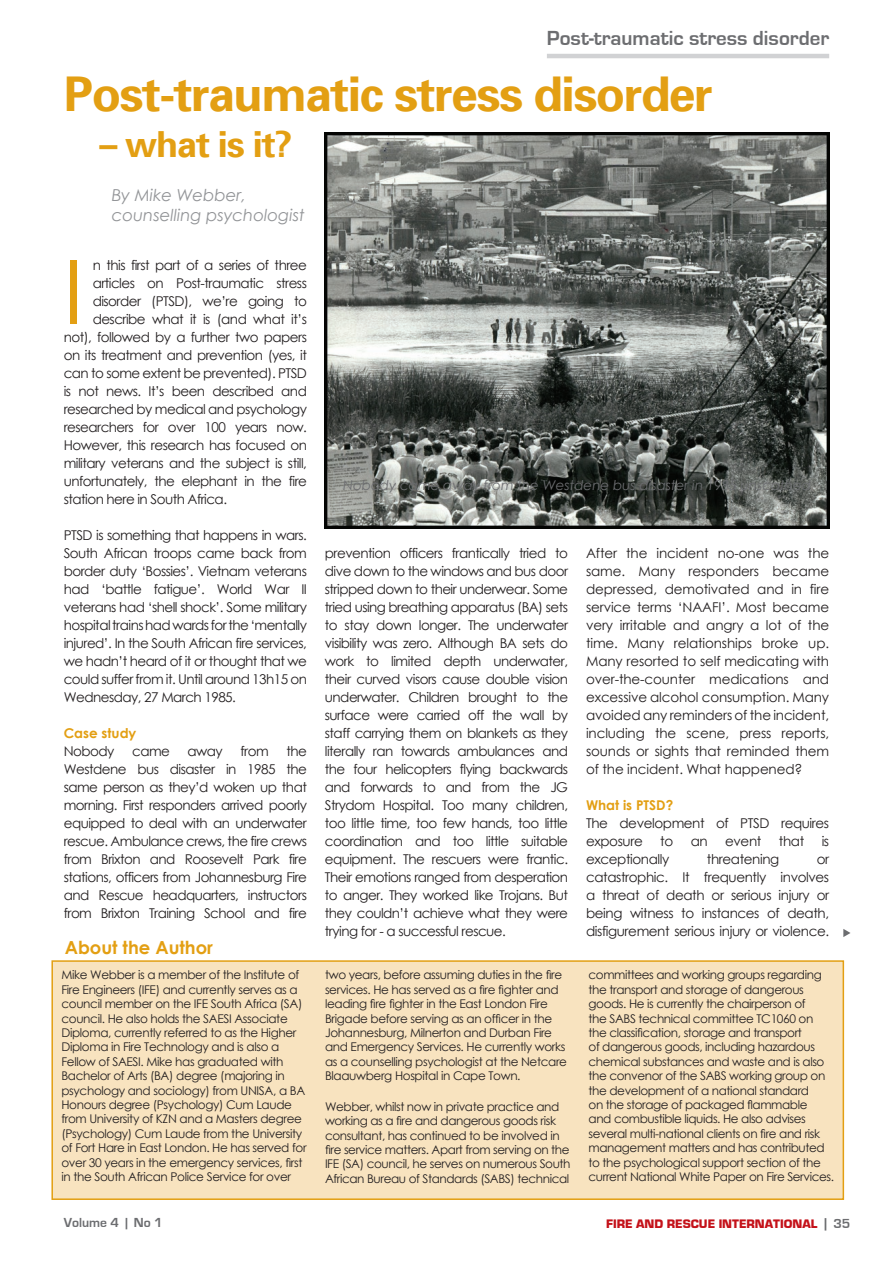
<style>
.page{position:relative;width:893px;height:1263px;background:#fff}
.page>*{position:absolute;margin:0;border:0;box-sizing:border-box;transform-origin:0 0}
.t1{font:88.65px "Century Gothic";color:#e39f13}
.t2{font:700 48px "Univers 65";letter-spacing:-.03em;color:#e39f13}
.t3{font:700 36px "Univers 65";letter-spacing:-.03em;color:#e39f13}
.t4{font:700 21px "Eurostile";color:#6c6d70}
.t5{font:700 18px "Century Gothic";color:#e39f13}
.t6{font:italic 16.5px/19.8px "Century Gothic";color:#939598}
.t7{font:13.5px/18px "Century Gothic";letter-spacing:-.04em;color:#231f20;text-align:justify}
.t8{font:italic 13.5px "Century Gothic";color:#6c6d70}
.t9{font:700 13.5px "Century Gothic";color:#e39f13}
.t10{font:700 13.5px "Eurostile";color:#6c6d70}
.t11{font:900 12.75px "Eurostile";color:#c4121a}
.t12{font:12px/14.4px "Century Gothic";letter-spacing:-.03em;color:#231f20}
.s1{font-weight:700;font-size:14.7px;color:#6c6d70}
.s2{font-weight:700;font-size:13.5px;color:#6c6d70}
</style>
<div class="page">
<hr style="left:547px;top:54px;width:282px;height:4px;background:#d1d2d4">
<svg style="left:843px;top:929px;width:7px;height:8px"></svg>
<img style="left:325px;top:132px;width:504px;height:396px">
<div style="left:52px;top:961px;width:791px;height:238px;background:#f8e3bf"></div>
<div style="left:51px;top:960px;width:793px;height:240px;border:2px solid #e39f13"></div>
<h3 class="t4" style="left:547px;top:27px;width:284px">Post-traumatic stress disorder</h3>
<h2 class="t2" style="left:64px;top:63px;width:651px">Post-traumatic stress disorder</h2>
<h3 class="t3" style="left:99px;top:121px;width:195px">– what is it?</h3>
<p class="t6" style="left:112px;top:185px;width:194px">By Mike Webber, counselling psychologist</p>
<h1 class="t1" style="left:64px;top:230px;width:22px">I</h1>
<p class="t7" style="left:93px;top:256px;width:216px">n this first part of a series of three</p>
<p class="t7" style="left:93px;top:274px;width:216px">articles on Post-traumatic stress</p>
<p class="t7" style="left:93px;top:292px;width:216px">disorder (PTSD), we’re going to</p>
<p class="t7" style="left:93px;top:310px;width:216px">describe what it is (and what it’s</p>
<p class="t7" style="left:64px;top:328px;width:245px">not), followed by a further two papers</p>
<p class="t7" style="left:64px;top:346px;width:245px">on its treatment and prevention (yes, it</p>
<p class="t7" style="left:64px;top:364px;width:245px">can to some extent be prevented). PTSD</p>
<p class="t7" style="left:64px;top:382px;width:245px">is not news. It’s been described and</p>
<p class="t7" style="left:64px;top:400px;width:245px">researched by medical and psychology</p>
<p class="t7" style="left:64px;top:418px;width:245px">researchers for over 100 years now.</p>
<p class="t7" style="left:64px;top:436px;width:245px">However, this research has focused on</p>
<p class="t7" style="left:64px;top:454px;width:245px">military veterans and the subject is still,</p>
<p class="t7" style="left:64px;top:472px;width:245px">unfortunately, the elephant in the fire</p>
<p class="t7" style="left:64px;top:490px;width:165px">station here in South Africa.</p>
<p class="t7" style="left:64px;top:526px;width:245px">PTSD is something that happens in wars.<br>South African troops came back from border duty ‘Bossies’. Vietnam veterans had ‘battle fatigue’. World War II veterans had ‘shell shock’. Some military hospital trains had wards for the ‘mentally injured’. In the South African fire services, we hadn’t heard of it or thought that we could suffer from it. Until around 13h15 on Wednesday, 27 March 1985.</p>
<p class="t9" style="left:64px;top:723px;width:74px">Case study</p>
<p class="t7" style="left:64px;top:742px;width:52px">Nobody</p>
<p class="t7" style="left:132px;top:742px;width:39px">came</p>
<p class="t7" style="left:188px;top:742px;width:37px">away</p>
<p class="t7" style="left:241px;top:742px;width:30px">from</p>
<p class="t7" style="left:64px;top:742px;width:245px;text-indent:223px">the Westdene bus disaster in 1985 the same person as they’d woken up that morning. First responders arrived poorly equipped to deal with an underwater rescue. Ambulance crews, the fire crews from Brixton and Roosevelt Park fire stations, officers from Johannesburg Fire and Rescue headquarters, instructors from Brixton Training School and fire</p>
<h3 class="t5" style="left:65px;top:934px;width:150px">About the Author</h3>
<p class="t8" style="left:343px;top:476px;width:470px">Nobody came away from the Westdene bus disaster in 1985 unscathed</p>
<p class="t7" style="left:325px;top:544px;width:245px">prevention officers frantically tried to dive down to the windows and bus door stripped down to their underwear. Some tried using breathing apparatus (BA) sets to stay down longer. The underwater visibility was zero. Although BA sets do work to limited depth underwater, their curved visors cause double vision underwater. Children brought to the surface were carried off the wall by staff carrying them on blankets as they literally ran towards ambulances and the four helicopters flying backwards and forwards to and from the JG Strydom Hospital. Too many children, too little time, too few hands, too little coordination and too little suitable equipment. The rescuers were frantic.<br>Their emotions ranged from desperation to anger. They worked like Trojans. But they couldn’t achieve what they were trying for - a successful rescue.</p>
<p class="t7" style="left:586px;top:544px;width:245px">After the incident no-one was the same. Many responders became depressed, demotivated and in fire service terms ‘NAAFI’. Most became very irritable and angry a lot of the time. Many relationships broke up.<br>Many resorted to self medicating with over-the-counter medications and excessive alcohol consumption. Many avoided any reminders of the incident, including the scene, press reports, sounds or sights that reminded them of the incident. What happened?</p>
<p class="t9" style="left:586px;top:795px;width:89px">What is PTSD?</p>
<p class="t7" style="left:586px;top:814px;width:245px">The development of PTSD requires exposure</p>
<p class="t7" style="left:660px;top:832px;width:15px">to</p>
<p class="t7" style="left:691px;top:832px;width:19px">an</p>
<p class="t7" style="left:725px;top:832px;width:38px">event</p>
<p class="t7" style="left:779px;top:832px;width:27px">that</p>
<p class="t7" style="left:822px;top:832px;width:9px">is</p>
<p class="t7" style="left:586px;top:850px;width:85px">exceptionally</p>
<p class="t7" style="left:707px;top:850px;width:74px">threatening</p>
<p class="t7" style="left:586px;top:850px;width:245px;text-indent:231px">or catastrophic. It frequently involves a threat of death or serious injury or being witness to instances of death, disfigurement serious injury or violence.</p>
<p class="t12" style="left:61px;top:967px;width:247px">Mike Webber is a member of the Institute of Fire Engineers (IFE) and currently serves as a council member on the IFE South Africa (SA) council. He also holds the SAESI Associate Diploma, currently referred to as the Higher Diploma in Fire Technology and is also a Fellow of SAESI. Mike has graduated with Bachelor of Arts (BA) degree (majoring in psychology and sociology) from UNISA, a BA Honours degree (Psychology) Cum Laude from University of KZN and a Masters degree (Psychology) Cum Laude from the University of Fort Hare in East London. He has served for over 30 years in the emergency services, first in the South African Police Service for over</p>
<p class="t12" style="left:325px;top:967px;width:244px">two years, before assuming duties in the fire services. He has served as a fire fighter and leading fire fighter in the East London Fire Brigade before serving as an officer in the Johannesburg, Milnerton and Durban Fire and Emergency Services. He currently works as a counselling psychologist at the Netcare Blaauwberg Hospital in Cape Town.</p>
<p class="t12" style="left:325px;top:1099px;width:247px">Webber, whilst now in private practice and working as a fire and dangerous goods risk consultant, has continued to be involved in fire service matters. Apart from serving on the IFE (SA) council, he serves on numerous South African Bureau of Standards (SABS) technical</p>
<p class="t12" style="left:589px;top:967px;width:247px">committees and working groups regarding the transport and storage of dangerous goods. He is currently the chairperson of<br>the SABS technical committee TC1060 on the classification, storage and transport<br>of dangerous goods, including hazardous chemical substances and waste and is also the convenor of the SABS working group on the development of a national standard<br>on the storage of packaged flammable<br>and combustible liquids. He also advises several multi-national clients on fire and risk management matters and has contributed to the psychological support section of the current National White Paper on Fire Services.</p>
<p class="t10" style="left:64px;top:1215px;width:100px">Volume 4 | No 1</p>
<p class="t11" style="left:606px;top:1217px;width:246px">FIRE AND RESCUE INTERNATIONAL <span class="s1">|</span> <span class="s2">35</span></p>
</div>
